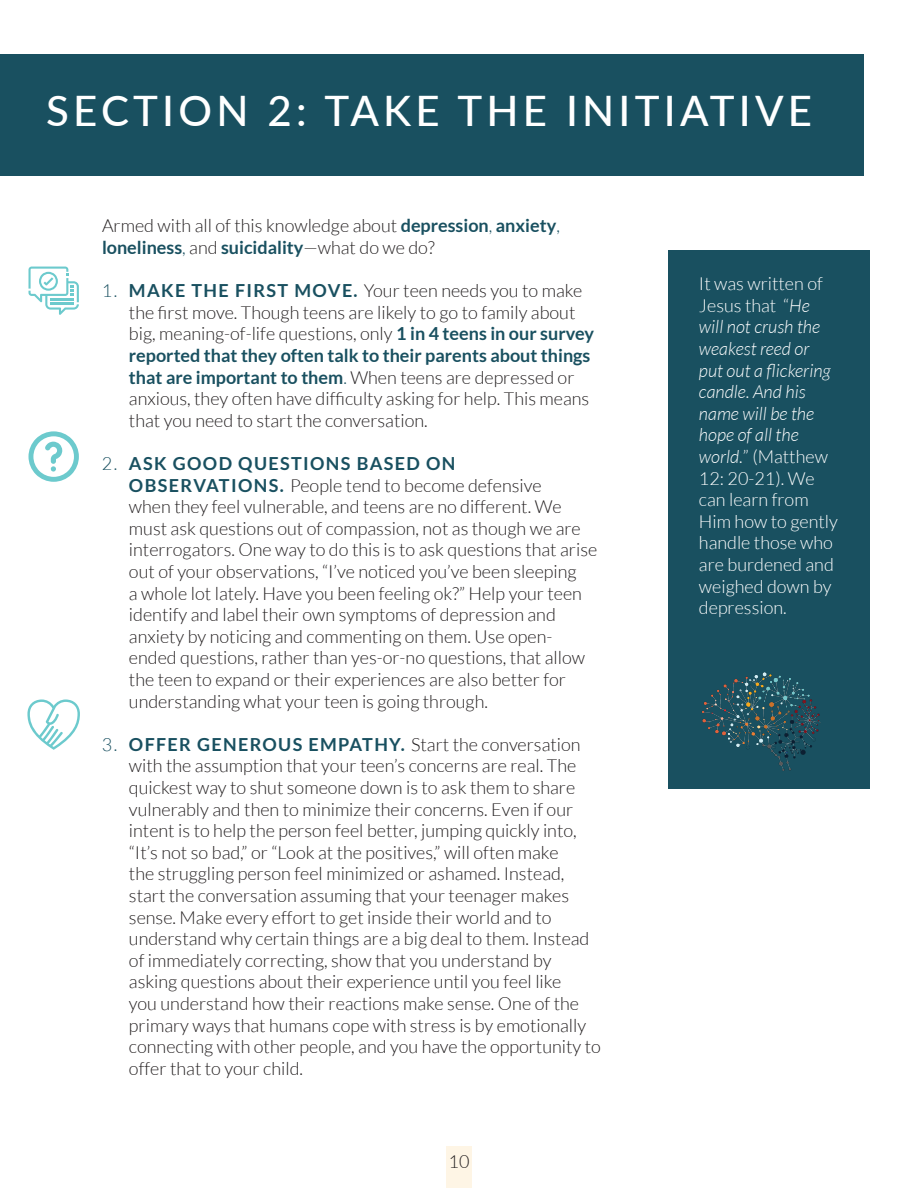
<style>
.page{position:relative;width:918px;height:1188px;background:#fff}
.page>*{position:absolute;margin:0;border:0;box-sizing:border-box;transform-origin:0 0}
.t1{font:500 42px "Lato";letter-spacing:.1em;color:#fff}
.t2{font:300 18px/21.6px "Lato";color:#231f20}
.t3{font:300 18px/21.6px "Lato";color:#fff}
.s1{font-weight:700;color:#195060}
.s2{color:#195060}
.s3{font-style:italic}
</style>
<div class="page">
<div style="left:446px;top:1146px;width:26px;height:42px;background:#fef5e5"></div>
<div style="left:668px;top:250px;width:201px;height:539px;background:#195060"></div>
<svg style="left:28px;top:267px;width:51px;height:48px"></svg>
<svg style="left:28px;top:431px;width:51px;height:51px"></svg>
<svg style="left:27px;top:699px;width:53px;height:51px"></svg>
<div style="left:0;top:54px;width:864px;height:122px;background:#195060"></div>
<img style="left:702px;top:672px;width:119px;height:99px">
<h1 class="t1" style="left:46px;top:81px;width:767px">SECTION 2: TAKE THE INITIATIVE</h1>
<p class="t2" style="left:102px;top:215px;width:459px">Armed with all of this knowledge about <span class="s1">depression</span><span class="s2">,</span> <span class="s1">anxiety</span><span class="s2">, </span><span class="s1">loneliness</span><span class="s2">,</span> and <span class="s1">suicidality</span>—what do we do?</p>
<p class="t2" style="left:129px;top:280px;width:467px;text-indent:-27px"><span class="s2">1.</span> <span class="s1">MAKE THE FIRST MOVE.</span> Your teen needs you to make the first move. Though teens are likely to go to family about big, meaning-of-life questions, only <span class="s1">1 in 4 teens in our survey reported that they often talk to their parents about things that are important to them</span><span class="s2">.</span> When teens are depressed or anxious, they often have difficulty asking for help. This means that you need to start the conversation.</p>
<p class="t2" style="left:129px;top:453px;width:470px;text-indent:-27px"><span class="s2">2.</span> <span class="s1">ASK GOOD QUESTIONS BASED ON OBSERVATIONS.</span> People tend to become defensive<br>when they feel vulnerable, and teens are no different. We must ask questions out of compassion, not as though we are interrogators. One way to do this is to ask questions that arise out of your observations, “I’ve noticed you’ve been sleeping<br>a whole lot lately. Have you been feeling ok?” Help your teen identify and label their own symptoms of depression and anxiety by noticing and commenting on them. Use open&shy;ended questions, rather than yes-or-no questions, that allow the teen to expand or their experiences are also better for understanding what your teen is going through.</p>
<p class="t2" style="left:129px;top:734px;width:473px;text-indent:-27px"><span class="s2">3.</span> <span class="s1">OFFER GENEROUS EMPATHY.</span> Start the conversation with the assumption that your teen’s concerns are real. The quickest way to shut someone down is to ask them to share vulnerably and then to minimize their concerns. Even if our intent is to help the person feel better, jumping quickly into, “It’s not so bad,” or “Look at the positives,” will often make<br>the struggling person feel minimized or ashamed. Instead, start the conversation assuming that your teenager makes sense. Make every effort to get inside their world and to understand why certain things are a big deal to them. Instead of immediately correcting, show that you understand by asking questions about their experience until you feel like<br>you understand how their reactions make sense. One of the primary ways that humans cope with stress is by emotionally connecting with other people, and you have the opportunity to offer that to your child.</p>
<p class="t2" style="left:449px;top:1151px;width:22px">10</p>
<p class="t3" style="left:699px;top:273px;width:140px">It was written of<br>Jesus that “<span class="s3">He will not crush the weakest reed or put out a flickering candle. And his name will be the hope of all the world.</span>” (Matthew<br>12: 20-21). We can learn from<br>Him how to gently handle those who are burdened and weighed down by depression.</p>
</div>
